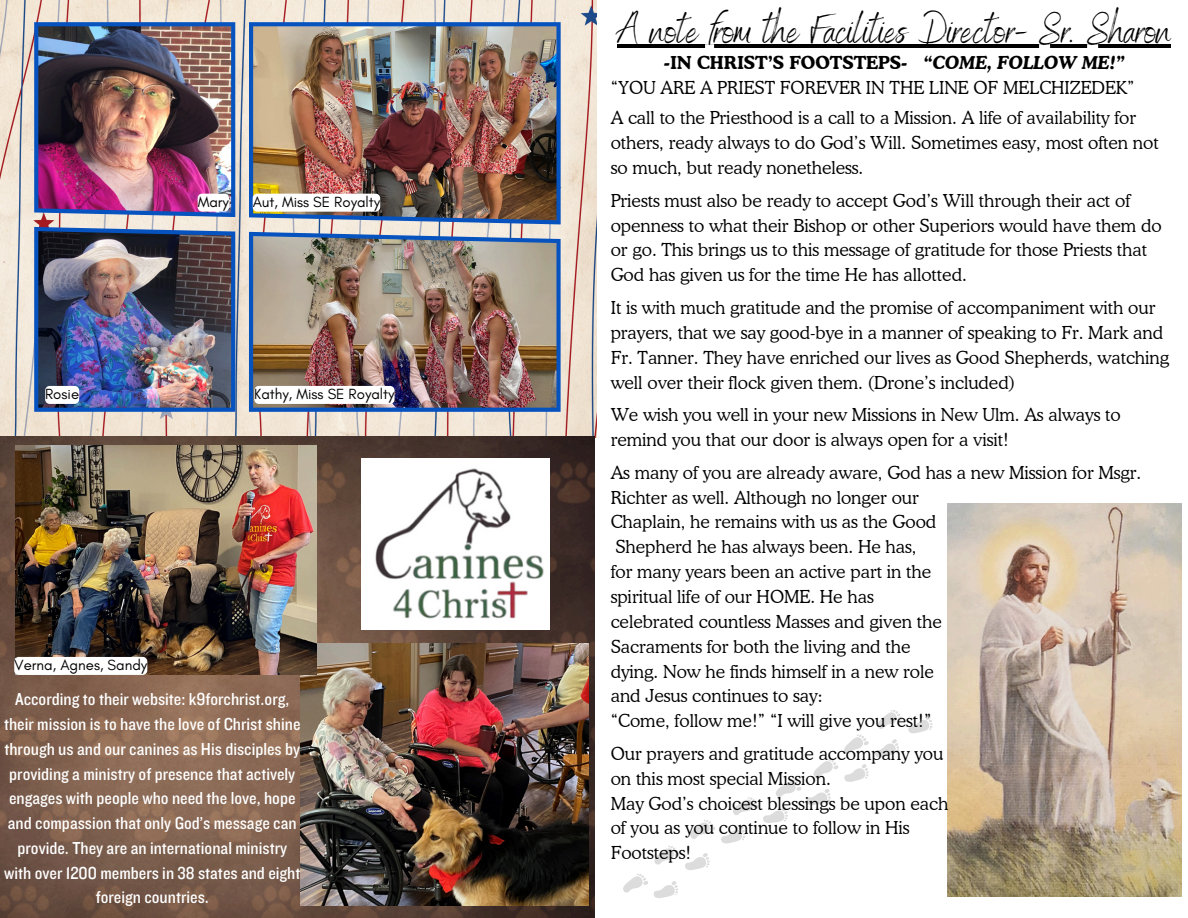
<style>
.page{position:relative;width:1188px;height:918px;background:#fff}
.page>*{position:absolute;margin:0;border:0;box-sizing:border-box;transform-origin:0 0}
.t1{font:40.5px "Benedict";color:#000}
.t2{font:18px/24.8px "Knockout 30";color:#fff;text-align:center}
.t3{font:300 17.7px/24.9px "Cooper BT";color:#000}
.t4{font:15px "Glacial Indifference";color:#000}
.s1{font-weight:700}
.s2{font-weight:700;font-style:italic}
</style>
<div class="page">
<img style="left:0;top:0;width:596px;height:437px">
<img style="left:0;top:437px;width:594px;height:481px">
<img style="left:301px;top:643px;width:288px;height:262px">
<img style="left:361px;top:458px;width:188px;height:171px">
<img style="left:15px;top:445px;width:302px;height:230px">
<img style="left:34px;top:22px;width:201px;height:195px">
<img style="left:249px;top:22px;width:312px;height:202px">
<img style="left:34px;top:227px;width:201px;height:185px">
<img style="left:249px;top:232px;width:312px;height:180px">
<div style="left:14px;top:657px;width:133px;height:18px;background:#fff;border-radius:5px"></div>
<div style="left:45px;top:386px;width:34px;height:18px;background:#fff;border-radius:5px"></div>
<div style="left:198px;top:194px;width:31px;height:18px;background:#fff;border-radius:5px"></div>
<div style="left:253px;top:194px;width:127px;height:18px;background:#fff;border-radius:5px"></div>
<div style="left:254px;top:386px;width:141px;height:18px;background:#fff;border-radius:5px"></div>
<img style="left:947px;top:504px;width:234px;height:393px">
<svg style="left:623px;top:710px;width:310px;height:188px"></svg>
<hr style="left:618px;top:45px;width:553px;height:3px;background:#000">
<p class="t4" style="left:45px;top:385px;width:36px">Rosie</p>
<p class="t4" style="left:198px;top:193px;width:33px">Mary</p>
<p class="t4" style="left:253px;top:193px;width:129px">Aut, Miss SE Royalty</p>
<h3 class="t4" style="left:254px;top:385px;width:142px">Kathy, Miss SE Royalty</h3>
<p class="t4" style="left:14px;top:656px;width:135px">Verna, Agnes, Sandy</p>
<p class="t2" style="left:4px;top:687px;width:298px">According to their website: k9forchrist.org, their mission is to have the love of Christ shine through us and our canines as His disciples by providing a ministry of presence that actively engages with people who need the love, hope and compassion that only God’s message can provide. They are an international ministry with over 1200 members in 38 states and eight foreign countries.</p>
<p class="t1" style="left:618px;top:5px;width:555px">A note from the Facilities Director- Sr. Sharon</p>
<h2 class="t3" style="left:611px;top:50px;width:525px;text-indent:53px"><span class="s1">-IN CHRIST’S FOOTSTEPS-</span> <span class="s2">“COME, FOLLOW ME!” </span>“YOU ARE A PRIEST FOREVER IN THE LINE OF MELCHIZEDEK”</h2>
<h3 class="t3" style="left:611px;top:105px;width:549px">A call to the Priesthood is a call to a Mission. A life of availability for others, ready always to do God’s Will. Sometimes easy, most often not so much, but ready nonetheless.</h3>
<h3 class="t3" style="left:611px;top:188px;width:552px">Priests must also be ready to accept God’s Will through their act of openness to what their Bishop or other Superiors would have them do or go. This brings us to this message of gratitude for those Priests that God has given us for the time He has allotted.</h3>
<h3 class="t3" style="left:611px;top:295px;width:560px">It is with much gratitude and the promise of accompaniment with our prayers, that we say good-bye in a manner of speaking to Fr. Mark and Fr. Tanner. They have enriched our lives as Good Shepherds, watching well over their flock given them. (Drone’s included)</h3>
<h3 class="t3" style="left:611px;top:402px;width:512px">We wish you well in your new Missions in New Ulm. As always to remind you that our door is always open for a visit!</h3>
<h3 class="t3" style="left:611px;top:460px;width:532px">As many of you are already aware, God has a new Mission for Msgr.<br>Richter as well. Although no longer our<br>Chaplain, he remains with us as the Good<br>Shepherd he has always been. He has,<br>for many years been an active part in the<br>spiritual life of our HOME. He has<br>celebrated countless Masses and given the<br>Sacraments for both the living and the<br>dying. Now he finds himself in a new role<br>and Jesus continues to say:<br>“Come, follow me!” “I will give you rest!”</h3>
<h3 class="t3" style="left:611px;top:741px;width:339px">Our prayers and gratitude accompany you on this most special Mission.<br>May God’s choicest blessings be upon each of you as you continue to follow in His<br>Footsteps!</h3>
</div>
